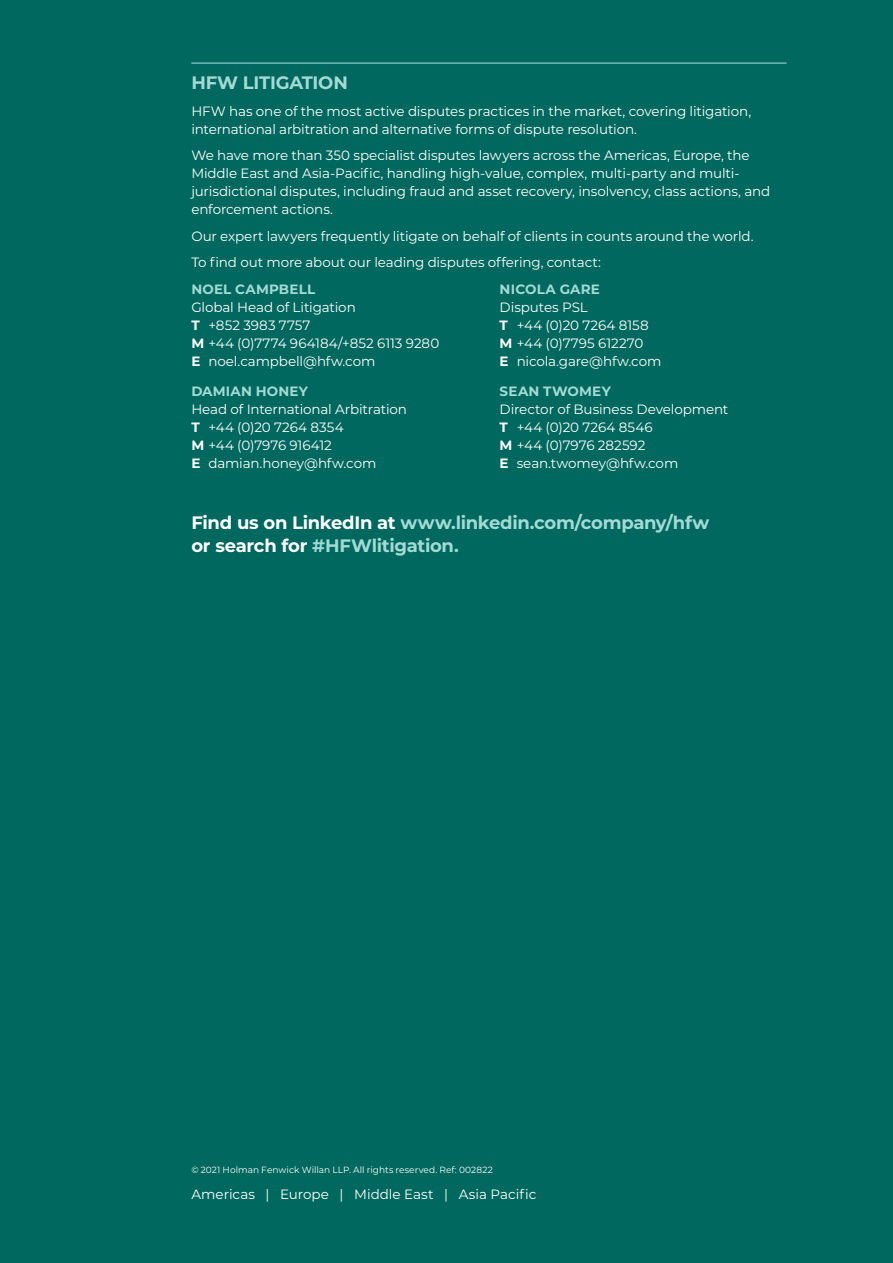
<style>
.page{position:relative;width:893px;height:1263px;background:#00685e}
.page>*{position:absolute;margin:0;border:0;box-sizing:border-box;transform-origin:0 0}
.t1{font:700 18px/22.5px "Montserrat";letter-spacing:-.015em;color:#a3dad5}
.t2{font:13.5px/18px "Montserrat";letter-spacing:-.01em;color:#fff}
.t3{font:700 13.5px "Montserrat";letter-spacing:.015em;color:#a3dad5}
.t4{font:9px "Montserrat";letter-spacing:.005em;color:#fff}
.s1{font-weight:700}
.s2{color:#fff}
</style>
<div class="page">
<hr style="left:191px;top:63px;width:596px;height:1px;background:#a3dad5">
<h1 class="t1" style="left:191px;top:71px;width:158px">HFW LITIGATION</h1>
<p class="t2" style="left:191px;top:101px;width:561px">HFW has one of the most active disputes practices in the market, covering litigation, international arbitration and alternative forms of dispute resolution.</p>
<p class="t2" style="left:191px;top:146px;width:580px">We have more than 350 specialist disputes lawyers across the Americas, Europe, the Middle East and Asia-Pacific, handling high-value, complex, multi-party and multi&shy;jurisdictional disputes, including fraud and asset recovery, insolvency, class actions, and enforcement actions.</p>
<p class="t2" style="left:191px;top:222px;width:564px;line-height:26.5px">Our expert lawyers frequently litigate on behalf of clients in counts around the world.<br>To find out more about our leading disputes offering, contact:</p>
<p class="t3" style="left:191px;top:279px;width:125px">NOEL CAMPBELL</p>
<p class="t2" style="left:191px;top:297px;width:249px">Global Head of Litigation<br><span class="s1">T</span> +852 3983 7757<br><span class="s1">M</span> +44 (0)7774 964184/+852 6113 9280<br><span class="s1">E</span> noel.campbell@hfw.com</p>
<p class="t3" style="left:191px;top:382px;width:118px">DAMIAN HONEY</p>
<p class="t2" style="left:191px;top:400px;width:217px">Head of International Arbitration<br><span class="s1">T</span> +44 (0)20 7264 8354<br><span class="s1">M</span> +44 (0)7976 916412<br><span class="s1">E</span> damian.honey@hfw.com</p>
<p class="t3" style="left:500px;top:279px;width:102px">NICOLA GARE</p>
<p class="t2" style="left:500px;top:297px;width:163px">Disputes PSL<br><span class="s1">T</span> +44 (0)20 7264 8158<br><span class="s1">M</span> +44 (0)7795 612270<br><span class="s1">E</span> nicola.gare@hfw.com</p>
<p class="t3" style="left:500px;top:382px;width:113px">SEAN TWOMEY</p>
<p class="t2" style="left:500px;top:400px;width:230px">Director of Business Development<br><span class="s1">T</span> +44 (0)20 7264 8546<br><span class="s1">M</span> +44 (0)7976 282592<br><span class="s1">E</span> sean.twomey@hfw.com</p>
<h1 class="t1" style="left:191px;top:511px;width:519px"><span class="s2">Find us on LinkedIn at</span> www.linkedin.com/company/hfw <span class="s2">or search for</span> #HFWlitigation.</h1>
<p class="t4" style="left:191px;top:1163px;width:303px">© 2021 Holman Fenwick Willan LLP. All rights reserved. Ref: 002822</p>
<p class="t2" style="left:191px;top:1185px;width:347px">Americas | Europe | Middle East | Asia Pacific</p>
</div>
